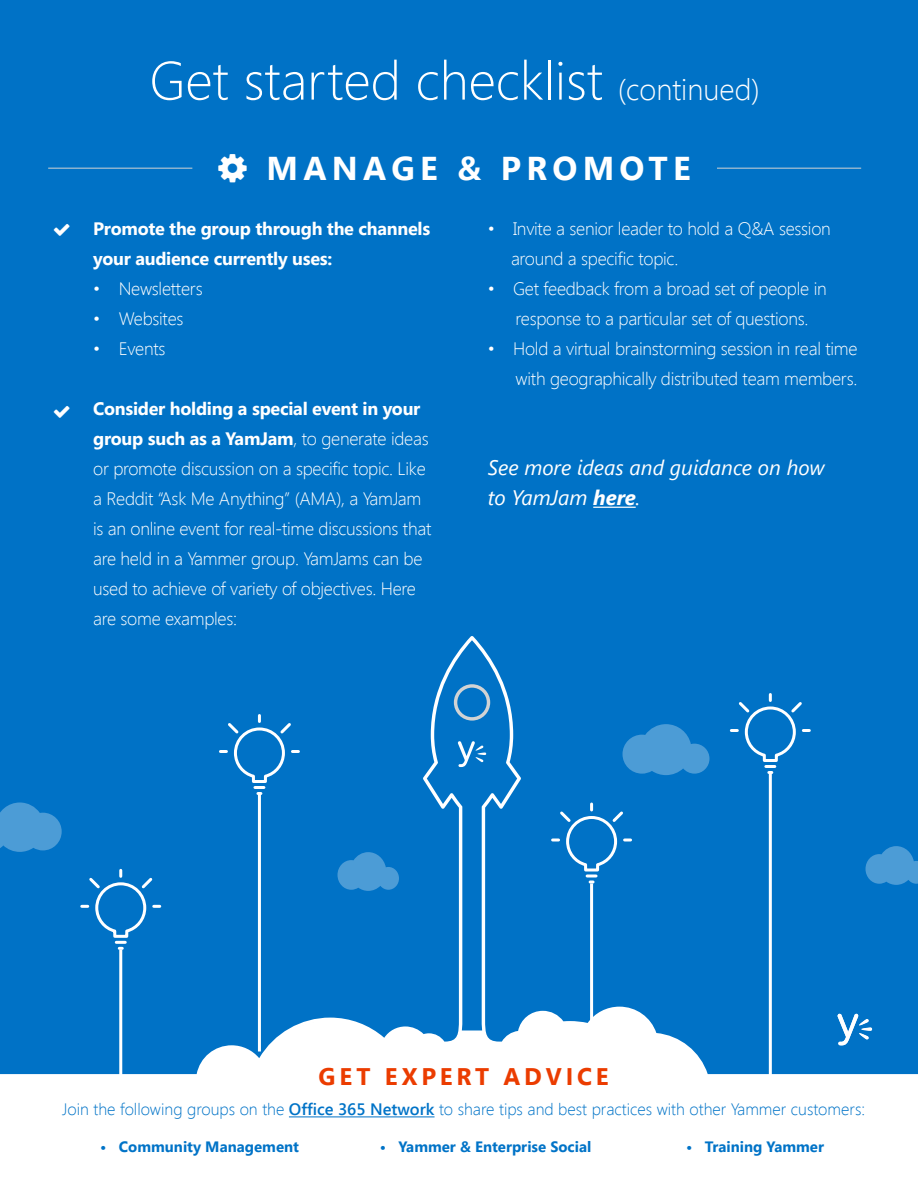
<style>
.page{position:relative;width:918px;height:1188px;background:#0072c6}
.page>*{position:absolute;margin:0;border:0;box-sizing:border-box;transform-origin:0 0}
.t1{font:300 54px "Segoe UI";color:#fff}
.t2{font:700 33px "Segoe UI";letter-spacing:.16em;color:#fff}
.t3{font:700 24px "Segoe UI";letter-spacing:.16em;color:#eb3c00}
.t4{font:italic 21px/30px "Segoe UI";color:#fff}
.t5{font:300 18px/30px "Segoe UI";letter-spacing:-.015em;color:#fff}
.t6{font:700 18px/30px "Segoe UI";letter-spacing:-.015em;color:#fff}
.t7{font:300 16.5px "Segoe UI";color:#0073c7}
.t8{font:700 15px "Segoe UI";color:#0073c7}
.s1{font-size:30px}
.s2{font-weight:700}
.s3{font-weight:600}
</style>
<div class="page">
<div style="left:0;top:1078px;width:918px;height:110px;background:#fff"></div>
<hr style="left:289px;top:1116px;width:146px;height:1px;background:#0073c7">
<hr style="left:593px;top:507px;width:43px;height:1px;background:#fff">
<hr style="left:48px;top:168px;width:144px;height:1px;background:#d1d3d4">
<hr style="left:717px;top:168px;width:144px;height:1px;background:#d1d3d4">
<svg style="left:0;top:636px;width:918px;height:442px"></svg>
<svg style="left:728px;top:692px;width:84px;height:84px"></svg>
<hr style="left:769px;top:774px;width:3px;height:304px;background:#fff">
<svg style="left:217px;top:712px;width:84px;height:84px"></svg>
<hr style="left:258px;top:795px;width:3px;height:257px;background:#fff">
<svg style="left:550px;top:801px;width:84px;height:84px"></svg>
<hr style="left:590px;top:884px;width:3px;height:136px;background:#fff">
<svg style="left:79px;top:867px;width:84px;height:84px"></svg>
<hr style="left:119px;top:950px;width:3px;height:128px;background:#fff">
<svg style="left:837px;top:1013px;width:35px;height:33px"></svg>
<h1 class="t1" style="left:149px;top:43px;width:612px">Get started checklist <span class="s1">(continued)</span></h1>
<h2 class="t2" style="left:267px;top:145px;width:426px">MANAGE &amp; PROMOTE</h2>
<p class="t6" style="left:93px;top:213px;width:339px">Promote the group through the channels your audience currently uses:</p>
<p class="t5" style="left:93px;top:273px;width:111px">• Newsletters</p>
<p class="t5" style="left:93px;top:303px;width:92px">• Websites</p>
<p class="t5" style="left:93px;top:333px;width:74px">• Events</p>
<p class="t5" style="left:93px;top:393px;width:340px"><span class="s2">Consider holding a special event in your group such as a YamJam</span>, to generate ideas or promote discussion on a specific topic. Like a Reddit “Ask Me Anything” (AMA), a YamJam is an online event for real-time discussions that are held in a Yammer group. YamJams can be used to achieve of variety of objectives. Here are some examples:</p>
<p class="t5" style="left:511px;top:213px;width:321px;text-indent:-23px">• Invite a senior leader to hold a Q&amp;A session around a specific topic.</p>
<p class="t5" style="left:488px;top:273px;width:341px;text-align:center">• Get feedback from a broad set of people in response to a particular set of questions.</p>
<p class="t5" style="left:488px;top:333px;width:371px;text-align:right">• Hold a virtual brainstorming session in real time with geographically distributed team members.</p>
<p class="t4" style="left:488px;top:452px;width:338px">See more ideas and guidance on how to YamJam <span class="s2">here</span>.</p>
<h3 class="t3" style="left:319px;top:1060px;width:292px">GET EXPERT ADVICE</h3>
<p class="t7" style="left:62px;top:1098px;width:804px">Join the following groups on the <span class="s3">Office 365 Network</span> to share tips and best practices with other Yammer customers:</p>
<p class="t8" style="left:100px;top:1136px;width:200px">• Community Management</p>
<p class="t8" style="left:380px;top:1136px;width:213px">• Yammer &amp; Enterprise Social</p>
<p class="t8" style="left:686px;top:1136px;width:139px">• Training Yammer</p>
</div>
